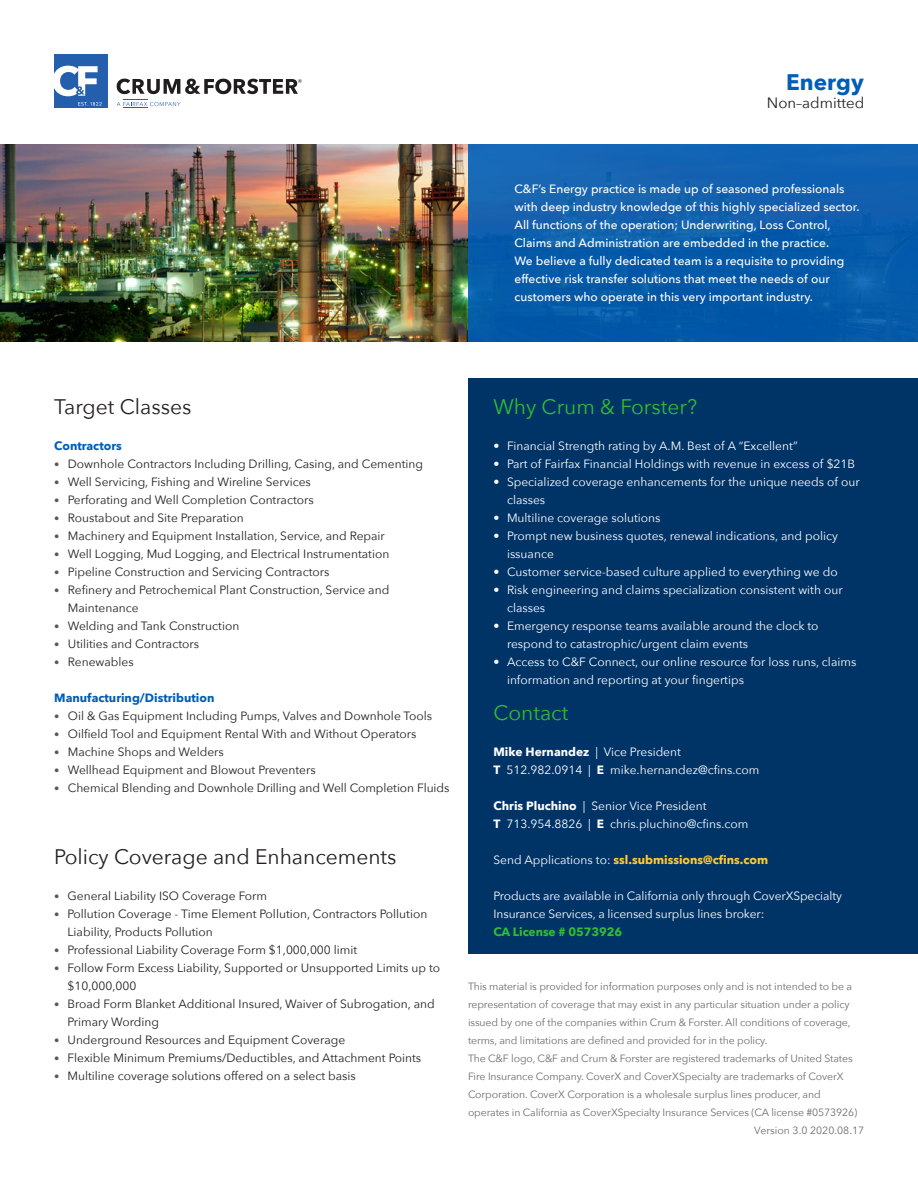
<style>
.page{position:relative;width:918px;height:1188px;background:#fff}
.page>*{position:absolute;margin:0;border:0;box-sizing:border-box;transform-origin:0 0}
.t1{font:700 22.5px "Avenir Next";letter-spacing:.005em;color:#005eb8}
.t2{font:21px "Avenir Next";color:#231f20}
.t3{font:21px "Avenir Next";color:#32bc33}
.t4{font:15px "Avenir Next";color:#231f20}
.t5{font:12px/18px "Avenir Next";color:#231f20}
.Paragraph{font:12px/18px "Avenir Next";color:#fff}
.Paragraph-2{font:500 12px/18px "Avenir Next";color:#fff}
.Contact_copy{font:12px/18px "Avenir Next";color:#fff}
.Paragraph-3{font:700 12px "Avenir Next";color:#fc3}
.sub-header{font:700 12px "Avenir Next";color:#005eb8}
.Legal{font:10.5px/18px "Avenir Next";letter-spacing:-.01em;color:#6c6d70}
.s1{font-size:10.5px;color:#57585a}
.s2{font-weight:700}
.s3{font-weight:400;color:#fff}
.s4{font-weight:700;color:#32bc33}
</style>
<div class="page">
<div style="left:468px;top:378px;width:450px;height:576px;background:#036"></div>
<img style="left:1px;top:144px;width:467px;height:198px">
<div style="left:468px;top:144px;width:450px;height:198px;background:linear-gradient(to right,#0d60ad,#095bac)"></div>
<svg style="left:117px;top:102px;width:63px;height:6px"></svg>
<svg style="left:54px;top:54px;width:54px;height:54px"></svg>
<svg style="left:117px;top:79px;width:185px;height:15px"></svg>
<p class="t1" style="left:786px;top:63px;width:79px">Energy</p>
<p class="t4" style="left:767px;top:90px;width:99px">Non–admitted</p>
<p class="Paragraph-2" style="left:514px;top:180px;width:347px">C&amp;F’s Energy practice is made up of seasoned professionals with deep industry knowledge of this highly specialized sector.<br>All functions of the operation; Underwriting, Loss Control, Claims and Administration are embedded in the practice.<br>We believe a fully dedicated team is a requisite to providing effective risk transfer solutions that meet the needs of our customers who operate in this very important industry.</p>
<p class="t2" style="left:54px;top:389px;width:139px">Target Classes</p>
<p class="sub-header" style="left:54px;top:435px;width:69px">Contractors</p>
<p class="t5" style="left:54px;top:454px;width:370px"><span class="s1">•</span> Downhole Contractors Including Drilling, Casing, and Cementing</p>
<p class="t5" style="left:54px;top:472px;width:258px"><span class="s1">•</span> Well Servicing, Fishing and Wireline Services</p>
<p class="t5" style="left:54px;top:490px;width:261px"><span class="s1">•</span> Perforating and Well Completion Contractors</p>
<p class="t5" style="left:54px;top:508px;width:191px"><span class="s1">•</span> Roustabout and Site Preparation</p>
<p class="t5" style="left:54px;top:526px;width:332px"><span class="s1">•</span> Machinery and Equipment Installation, Service, and Repair</p>
<p class="t5" style="left:54px;top:544px;width:337px"><span class="s1">•</span> Well Logging, Mud Logging, and Electrical Instrumentation</p>
<p class="t5" style="left:54px;top:562px;width:277px"><span class="s1">•</span> Pipeline Construction and Servicing Contractors</p>
<p class="t5" style="left:68px;top:580px;width:323px;text-indent:-14px"><span class="s1">•</span> Refinery and Petrochemical Plant Construction, Service and<br>Maintenance</p>
<p class="t5" style="left:54px;top:616px;width:187px"><span class="s1">•</span> Welding and Tank Construction</p>
<p class="t5" style="left:54px;top:634px;width:146px"><span class="s1">•</span> Utilities and Contractors</p>
<p class="t5" style="left:54px;top:652px;width:81px"><span class="s1">•</span> Renewables</p>
<p class="sub-header" style="left:54px;top:687px;width:162px">Manufacturing/Distribution</p>
<p class="t5" style="left:54px;top:706px;width:379px"><span class="s1">•</span> Oil &amp; Gas Equipment Including Pumps, Valves and Downhole Tools</p>
<p class="t5" style="left:54px;top:724px;width:364px"><span class="s1">•</span> Oilfield Tool and Equipment Rental With and Without Operators</p>
<p class="t5" style="left:54px;top:742px;width:171px"><span class="s1">•</span> Machine Shops and Welders</p>
<p class="t5" style="left:54px;top:760px;width:263px"><span class="s1">•</span> Wellhead Equipment and Blowout Preventers</p>
<p class="t5" style="left:54px;top:778px;width:397px"><span class="s1">•</span> Chemical Blending and Downhole Drilling and Well Completion Fluids</p>
<p class="t2" style="left:54px;top:839px;width:344px">Policy Coverage and Enhancements</p>
<p class="t5" style="left:54px;top:886px;width:215px"><span class="s1">•</span> General Liability ISO Coverage Form</p>
<p class="t5" style="left:68px;top:904px;width:361px;text-indent:-14px"><span class="s1">•</span> Pollution Coverage - Time Element Pollution, Contractors Pollution<br>Liability, Products Pollution</p>
<p class="t5" style="left:54px;top:940px;width:305px"><span class="s1">•</span> Professional Liability Coverage Form $1,000,000 limit</p>
<p class="t5" style="left:68px;top:958px;width:374px;text-indent:-14px"><span class="s1">•</span> Follow Form Excess Liability, Supported or Unsupported Limits up to $10,000,000</p>
<p class="t5" style="left:68px;top:994px;width:369px;text-indent:-14px"><span class="s1">•</span> Broad Form Blanket Additional Insured, Waiver of Subrogation, and<br>Primary Wording</p>
<p class="t5" style="left:54px;top:1030px;width:293px"><span class="s1">•</span> Underground Resources and Equipment Coverage</p>
<p class="t5" style="left:54px;top:1048px;width:369px"><span class="s1">•</span> Flexible Minimum Premiums/Deductibles, and Attachment Points</p>
<p class="t5" style="left:54px;top:1066px;width:303px"><span class="s1">•</span> Multiline coverage solutions offered on a select basis</p>
<p class="t3" style="left:494px;top:389px;width:205px">Why Crum &amp; Forster?</p>
<p class="Paragraph" style="left:494px;top:436px;width:306px">• Financial Strength rating by A.M. Best of A “Excellent”</p>
<p class="Paragraph" style="left:494px;top:454px;width:363px">• Part of Fairfax Financial Holdings with revenue in excess of $21B</p>
<p class="Paragraph" style="left:507px;top:472px;width:354px;text-indent:-14px">• Specialized coverage enhancements for the unique needs of our classes</p>
<p class="Paragraph" style="left:494px;top:508px;width:168px">• Multiline coverage solutions</p>
<p class="Paragraph" style="left:507px;top:526px;width:332px;text-indent:-14px">• Prompt new business quotes, renewal indications, and policy issuance</p>
<p class="Paragraph" style="left:494px;top:562px;width:346px">• Customer service-based culture applied to everything we do</p>
<p class="Paragraph" style="left:507px;top:580px;width:337px;text-indent:-14px">• Risk engineering and claims specialization consistent with our classes</p>
<p class="Paragraph" style="left:507px;top:616px;width:313px;text-indent:-14px">• Emergency response teams available around the clock to respond to catastrophic/urgent claim events</p>
<p class="Paragraph" style="left:507px;top:652px;width:351px;text-indent:-14px">• Access to C&amp;F Connect, our online resource for loss runs, claims information and reporting at your fingertips</p>
<p class="t3" style="left:494px;top:695px;width:76px">Contact</p>
<p class="Contact_copy" style="left:494px;top:742px;width:268px"><span class="s2">Mike Hernandez</span> | Vice President<br><span class="s2">T</span> 512.982.0914 | <span class="s2">E</span> mike.hernandez@cfins.com</p>
<p class="Contact_copy" style="left:494px;top:796px;width:256px"><span class="s2">Chris Pluchino</span> | Senior Vice President<br><span class="s2">T</span> 713.954.8826 | <span class="s2">E</span> chris.pluchino@cfins.com</p>
<p class="Paragraph-3" style="left:494px;top:849px;width:276px"><span class="s3">Send Applications to:</span> ssl.submissions@cfins.com</p>
<p class="Paragraph" style="left:494px;top:886px;width:350px">Products are available in California only through CoverXSpecialty<br>Insurance Services, a licensed surplus lines broker:<br><span class="s4">CA License # 0573926</span></p>
<p class="Legal" style="left:468px;top:977px;width:386px">This material is provided for information purposes only and is not intended to be a representation of coverage that may exist in any particular situation under a policy issued by one of the companies within Crum &amp; Forster. All conditions of coverage, terms, and limitations are defined and provided for in the policy.</p>
<p class="Legal" style="left:468px;top:1049px;width:391px">The C&amp;F logo, C&amp;F and Crum &amp; Forster are registered trademarks of United States Fire Insurance Company. CoverX and CoverXSpecialty are trademarks of CoverX Corporation. CoverX Corporation is a wholesale surplus lines producer, and operates in California as CoverXSpecialty Insurance Services (CA license #0573926)</p>
<p class="Legal" style="left:754px;top:1121px;width:112px">Version 3.0 2020.08.17</p>
</div>
